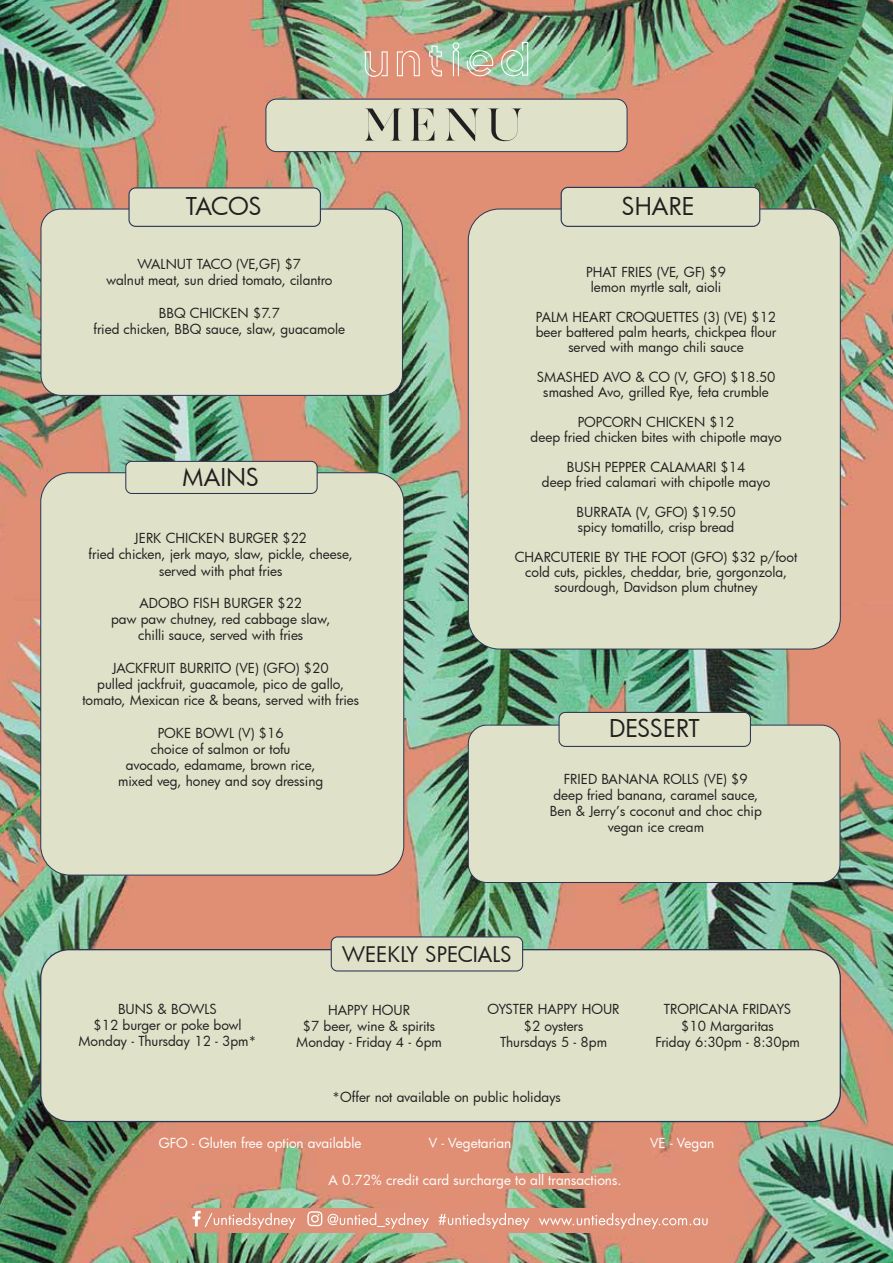
<style>
.page{position:relative;width:893px;height:1263px;background:#fff}
.page>*{position:absolute;margin:0;border:0;box-sizing:border-box;transform-origin:0 0}
.t1{font:24px "Futura";color:#231f20}
.t2{font:21px "Futura";color:#231f20}
.t3{font:13.5px/16.2px "Futura";color:#231f20;text-align:center}
.t4{font:13.5px "Futura";color:#fff}
</style>
<div class="page">
<img style="left:0;top:600px;width:893px;height:663px">
<img style="left:0;top:0;width:893px;height:600px">
<div style="left:266px;top:99px;width:361px;height:53px;background:#dfe2c9;border-radius:11px"></div>
<div style="left:265px;top:99px;width:362px;height:53px;border:1px solid #2b3554;border-radius:11px"></div>
<svg style="left:364px;top:108px;width:38px;height:33px"></svg>
<svg style="left:410px;top:108px;width:24px;height:33px"></svg>
<svg style="left:445px;top:108px;width:34px;height:33px"></svg>
<svg style="left:488px;top:108px;width:34px;height:33px"></svg>
<div style="left:41px;top:473px;width:363px;height:402px;background:#dfe2c9;border-radius:29px"></div>
<div style="left:126px;top:461px;width:191px;height:32px;background:#dfe2c9;border-radius:6px"></div>
<div style="left:125px;top:461px;width:193px;height:33px;border:1px solid #2b3554;border-radius:6px"></div>
<div style="left:468px;top:209px;width:372px;height:440px;background:#dfe2c9;border-radius:31px"></div>
<div style="left:561px;top:187px;width:199px;height:39px;background:#dfe2c9;border-radius:7px"></div>
<div style="left:561px;top:187px;width:199px;height:40px;border:1px solid #2b3554;border-radius:7px"></div>
<div style="left:187px;top:1208px;width:532px;height:24px;background:#de8f75"></div>
<svg style="left:307px;top:1211px;width:15px;height:15px"></svg>
<svg style="left:193px;top:1210px;width:102px;height:19px"></svg>
<svg style="left:328px;top:1213px;width:101px;height:16px"></svg>
<svg style="left:438px;top:1213px;width:92px;height:16px"></svg>
<svg style="left:539px;top:1213px;width:169px;height:16px"></svg>
<svg style="left:365px;top:51px;width:23px;height:26px"></svg>
<svg style="left:397px;top:51px;width:23px;height:25px"></svg>
<svg style="left:429px;top:46px;width:13px;height:30px"></svg>
<svg style="left:452px;top:42px;width:7px;height:34px"></svg>
<svg style="left:467px;top:50px;width:26px;height:26px"></svg>
<svg style="left:501px;top:42px;width:27px;height:34px"></svg>
<div style="left:505px;top:1174px;width:120px;height:15px;background:#de8f75"></div>
<div style="left:468px;top:725px;width:372px;height:157px;background:#dfe2c9;border-radius:19px"></div>
<div style="left:468px;top:725px;width:372px;height:158px;border:1px solid #2b3554;border-radius:19px"></div>
<div style="left:559px;top:712px;width:191px;height:34px;background:#dfe2c9;border-radius:6px"></div>
<div style="left:559px;top:712px;width:192px;height:35px;border:1px solid #2b3554;border-radius:6px"></div>
<div style="left:41px;top:209px;width:361px;height:186px;background:#dfe2c9;border-radius:20px"></div>
<div style="left:41px;top:209px;width:362px;height:187px;border:1px solid #2b3554;border-radius:20px"></div>
<div style="left:129px;top:188px;width:191px;height:38px;background:#dfe2c9;border-radius:7px"></div>
<div style="left:128px;top:187px;width:193px;height:40px;border:1px solid #2b3554;border-radius:7px"></div>
<div style="left:41px;top:950px;width:799px;height:171px;background:#dfe2c9;border-radius:28px"></div>
<div style="left:40px;top:949px;width:801px;height:173px;border:1px solid #2b3554;border-radius:28px"></div>
<div style="left:331px;top:937px;width:192px;height:34px;background:#dfe2c9;border-radius:6px"></div>
<div style="left:331px;top:936px;width:192px;height:35px;border:1px solid #2b3554;border-radius:6px"></div>
<h1 class="t1" style="left:186px;top:190px;width:77px">TACOS</h1>
<p class="t3" style="left:106px;top:256px;width:228px">WALNUT TACO (VE,GF) $7<br>walnut meat, sun dried tomato, cilantro</p>
<p class="t3" style="left:94px;top:304px;width:253px">BBQ CHICKEN $7.7<br>fried chicken, BBQ sauce, slaw, guacamole</p>
<h1 class="t1" style="left:182px;top:461px;width:79px">MAINS</h1>
<p class="t3" style="left:89px;top:530px;width:266px">JERK CHICKEN BURGER $22<br>fried chicken, jerk mayo, slaw, pickle, cheese, served with phat fries</p>
<p class="t3" style="left:111px;top:595px;width:221px">ADOBO FISH BURGER $22<br>paw paw chutney, red cabbage slaw, chilli sauce, served with fries</p>
<p class="t3" style="left:82px;top:659px;width:278px">JACKFRUIT BURRITO (VE) (GFO) $20<br>pulled jackfruit, guacamole, pico de gallo, tomato, Mexican rice &amp; beans, served with fries</p>
<p class="t3" style="left:118px;top:724px;width:207px">POKE BOWL (V) $16<br>choice of salmon or tofu<br>avocado, edamame, brown rice, mixed veg, honey and soy dressing</p>
<h1 class="t1" style="left:621px;top:190px;width:75px">SHARE</h1>
<p class="t3" style="left:586px;top:264px;width:141px;line-height:15px">PHAT FRIES (VE, GF) $9 lemon myrtle salt, aioli</p>
<p class="t3" style="left:536px;top:309px;width:242px;line-height:15px">PALM HEART CROQUETTES (3) (VE) $12 beer battered palm hearts, chickpea flour served with mango chili sauce</p>
<p class="t3" style="left:537px;top:369px;width:240px;line-height:15px">SMASHED AVO &amp; CO (V, GFO) $18.50 smashed Avo, grilled Rye, feta crumble</p>
<p class="t3" style="left:531px;top:414px;width:253px;line-height:15px">POPCORN CHICKEN $12<br>deep fried chicken bites with chipotle mayo</p>
<p class="t3" style="left:542px;top:459px;width:230px;line-height:15px">BUSH PEPPER CALAMARI $14<br>deep fried calamari with chipotle mayo</p>
<p class="t3" style="left:577px;top:504px;width:161px;line-height:15px;text-align:left">BURRATA (V, GFO) $19.50 spicy tomatillo, crisp bread</p>
<p class="t3" style="left:515px;top:549px;width:284px;line-height:15px">CHARCUTERIE BY THE FOOT (GFO) $32 p/foot cold cuts, pickles, cheddar, brie, gorgonzola, sourdough, Davidson plum chutney</p>
<h1 class="t1" style="left:609px;top:712px;width:92px">DESSERT</h1>
<p class="t3" style="left:550px;top:770px;width:213px">FRIED BANANA ROLLS (VE) $9 deep fried banana, caramel sauce,<br>Ben &amp; Jerry’s coconut and choc chip vegan ice cream</p>
<h2 class="t2" style="left:342px;top:940px;width:171px">WEEKLY SPECIALS</h2>
<p class="t3" style="left:78px;top:1000px;width:180px">BUNS &amp; BOWLS<br>$12 burger or poke bowl<br>Monday - Thursday 12 - 3pm*</p>
<p class="t3" style="left:296px;top:1001px;width:147px">HAPPY HOUR<br>$7 beer, wine &amp; spirits<br>Monday - Friday 4 - 6pm</p>
<p class="t3" style="left:655px;top:1001px;width:146px">TROPICANA FRIDAYS $10 Margaritas<br>Friday 6:30pm - 8:30pm</p>
<p class="t3" style="left:488px;top:1001px;width:134px">OYSTER HAPPY HOUR $2 oysters<br>Thursdays 5 - 8pm</p>
<p class="t3" style="left:332px;top:1089px;width:230px">*Offer not available on public holidays</p>
<p class="t4" style="left:159px;top:1134px;width:204px">GFO - Gluten free option available</p>
<p class="t4" style="left:429px;top:1134px;width:84px">V - Vegetarian</p>
<p class="t4" style="left:650px;top:1134px;width:66px">VE - Vegan</p>
<p class="t4" style="left:329px;top:1171px;width:295px">A 0.72% credit card surcharge to all transactions.</p>
</div>
